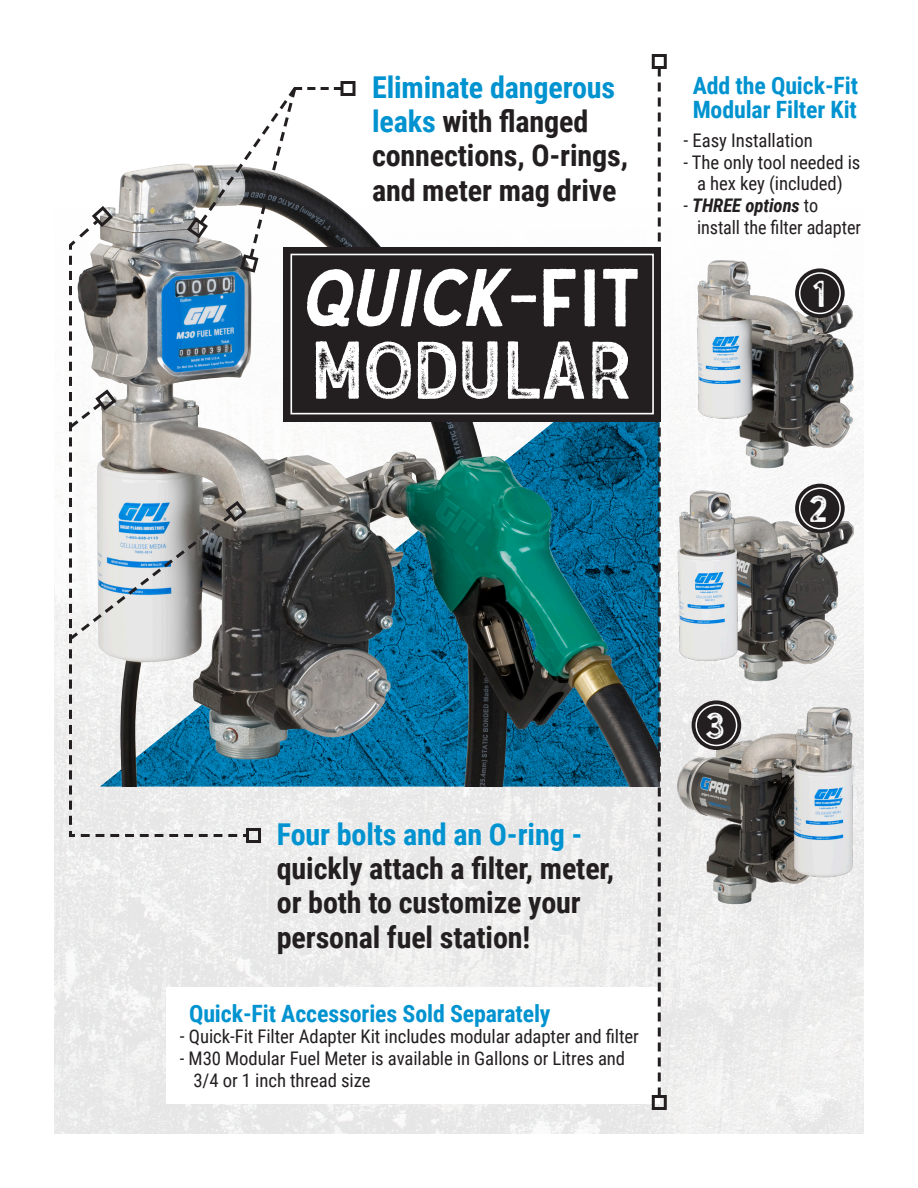
<style>
.page{position:relative;width:918px;height:1188px;background:#fff}
.page>*{position:absolute;margin:0;border:0;box-sizing:border-box;transform-origin:0 0}
.Product_head{font:italic 79.35px "Gutenberg Clean";letter-spacing:-.015em;color:#fff}
.Product_head-2{font:79.35px "Gutenberg";letter-spacing:-.015em;color:#fff}
.Product_head-3{font:36px "Gutenberg";color:#fff}
.Product_head_Less_Le{font:700 30.15px/34px "Roboto Condensed";letter-spacing:-.005em;color:#231f20}
.Product_head_Less_Le-2{font:700 23.85px/23.9px "Roboto Condensed";letter-spacing:-.005em;color:#0093d0}
.Product_head_Less_Le-3{font:18.75px/21.8px "Roboto Condensed";letter-spacing:-.005em;color:#231f20}
.s1{color:#0093d0}
.s2{font-style:normal}
.s3{font-size:19.5px}
.s4{font-weight:700;font-style:italic}
</style>
<div class="page">
<img style="left:54px;top:54px;width:810px;height:1080px">
<div style="left:166px;top:987px;width:493px;height:117px;background:#fff"></div>
<img style="left:342px;top:161px;width:316px;height:626px">
<div style="left:284px;top:247px;width:377px;height:174px;background:#231f20"></div>
<div style="left:290px;top:254px;width:364px;height:160px;border:2px solid #fff"></div>
<img style="left:677px;top:488px;width:177px;height:194px">
<img style="left:676px;top:699px;width:178px;height:212px">
<img style="left:695px;top:254px;width:160px;height:217px">
<svg style="left:658px;top:69px;width:3px;height:1026px"></svg>
<div style="left:652px;top:54px;width:15px;height:15px;border:3px solid #231f20"></div>
<div style="left:652px;top:1095px;width:15px;height:15px;border:3px solid #231f20"></div>
<div style="left:795px;top:268px;width:50px;height:50px;background:#231f20;border-radius:50%"></div>
<div style="left:799px;top:272px;width:42px;height:42px;border:2px solid #fff;border-radius:50%"></div>
<div style="left:795px;top:484px;width:50px;height:49px;background:#231f20;border-radius:50%"></div>
<div style="left:799px;top:488px;width:42px;height:41px;border:2px solid #fff;border-radius:50%"></div>
<div style="left:692px;top:700px;width:49px;height:50px;background:#231f20;border-radius:50%"></div>
<div style="left:695px;top:704px;width:42px;height:42px;border:2px solid #fff;border-radius:50%"></div>
<div style="left:246px;top:828px;width:15px;height:15px;border:3px solid #231f20"></div>
<svg style="left:66px;top:84px;width:276px;height:744px"></svg>
<div style="left:340px;top:81px;width:15px;height:15px;border:3px solid #231f20"></div>
<p class="Product_head_Less_Le" style="left:372px;top:69px;width:258px"><span class="s1">Eliminate dangerous leaks</span> with flanged connections, O-rings, and meter mag drive</p>
<p class="Product_head" style="left:301px;top:254px;width:341px">quick<span class="s2">-fit</span></p>
<p class="Product_head-2" style="left:310px;top:327px;width:323px">MODULAR</p>
<p class="Product_head_Less_Le-2" style="left:693px;top:73px;width:167px">Add the Quick-Fit<br>Modular Filter Kit</p>
<p class="Product_head_Less_Le-3" style="left:684px;top:129px;width:131px"><span class="s3">-</span> Easy Installation</p>
<p class="Product_head_Less_Le-3" style="left:684px;top:150px;width:179px;text-align:center">- The only tool needed is a hex key (included)</p>
<p class="Product_head_Less_Le-3" style="left:697px;top:194px;width:165px;text-indent:-13px">- <span class="s4">THREE options</span> to install the filter adapter</p>
<p class="Product_head-3" style="left:812px;top:274px;width:15px">1</p>
<p class="Product_head-3" style="left:809px;top:489px;width:21px">2</p>
<p class="Product_head_Less_Le" style="left:277px;top:816px;width:339px"><span class="s1">Four bolts and an O-ring - </span>quickly attach a filter, meter, or both to customize your personal fuel station!</p>
<p class="Product_head_Less_Le-2" style="left:189px;top:1000px;width:363px">Quick-Fit Accessories Sold Separately</p>
<p class="Product_head_Less_Le-3" style="left:180px;top:1025px;width:461px"><span class="s3">-</span> Quick-Fit Filter Adapter Kit includes modular adapter and filter</p>
<p class="Product_head_Less_Le-3" style="left:193px;top:1047px;width:433px;text-indent:-14px">- M30 Modular Fuel Meter is available in Gallons or Litres and<br>3/4 or 1 inch thread size</p>
<p class="Product_head-3" style="left:705px;top:706px;width:22px">3</p>
</div>
